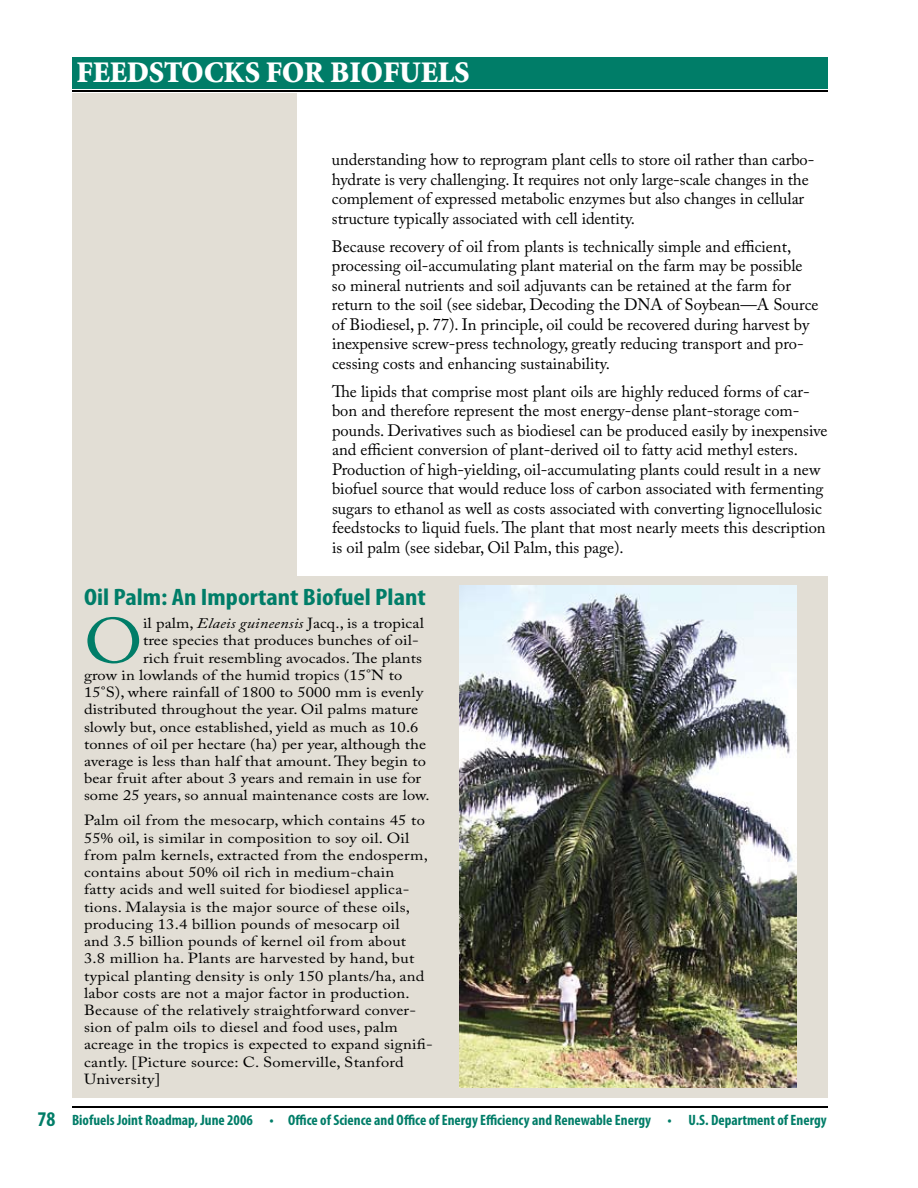
<style>
.page{position:relative;width:918px;height:1188px;background:#fff}
.page>*{position:absolute;margin:0;border:0;box-sizing:border-box;transform-origin:0 0}
.t1{font:63.15px "Adobe Caslon Pro";color:#007d68;scale:1.13 1}
.t2{font:900 30px "Minion Std";color:#fff}
.t3{font:700 condensed 23.85px "Myriad Pro";color:#007d68;scale:1.13 1}
.t4{font:16.5px/19.5px "Adobe Caslon Pro";color:#000}
.t5{font:700 condensed 15px "Myriad Pro";color:#007d68}
.t6{font:14.55px/17.2px "Adobe Caslon Pro";letter-spacing:.015em;color:#000;scale:1.13 1}
.s1{font-style:italic}
.s2{font-size:21px}
</style>
<div class="page">
<hr style="left:72px;top:1106px;width:756px;height:2px;background:#000">
<hr style="left:72px;top:90px;width:756px;height:2px;background:#000">
<div style="left:72px;top:93px;width:225px;height:1005px;background:#e2ded5"></div>
<div style="left:72px;top:57px;width:756px;height:31px;background:#007d68"></div>
<div style="left:72px;top:576px;width:756px;height:522px;background:#e2ded5"></div>
<img style="left:460px;top:586px;width:336px;height:501px">
<h2 class="t2" style="left:76px;top:57px;width:395px">FEEDSTOCKS FOR BIOFUELS</h2>
<p class="t4" style="left:332px;top:150px;width:484px">understanding how to reprogram plant cells to store oil rather than carbo&shy;hydrate is very challenging. It requires not only large-scale changes in the complement of expressed metabolic enzymes but also changes in cellular structure typically associated with cell identity.</p>
<p class="t4" style="left:332px;top:236px;width:488px">Because recovery of oil from plants is technically simple and efficient, processing oil-accumulating plant material on the farm may be possible so mineral nutrients and soil adjuvants can be retained at the farm for return to the soil (see sidebar, Decoding the DNA of Soybean—A Source of Biodiesel, p. 77). In principle, oil could be recovered during harvest by inexpensive screw-press technology, greatly reducing transport and pro&shy;cessing costs and enhancing sustainability.</p>
<p class="t4" style="left:332px;top:381px;width:497px">The lipids that comprise most plant oils are highly reduced forms of car&shy;bon and therefore represent the most energy-dense plant-storage com&shy;pounds. Derivatives such as biodiesel can be produced easily by inexpensive and efficient conversion of plant-derived oil to fatty acid methyl esters.<br>Production of high-yielding, oil-accumulating plants could result in a new biofuel source that would reduce loss of carbon associated with fermenting sugars to ethanol as well as costs associated with converting lignocellulosic feedstocks to liquid fuels. The plant that most nearly meets this description is oil palm (see sidebar, Oil Palm, this page).</p>
<h3 class="t3" style="left:84px;top:582px;width:304px">Oil Palm: An Important Biofuel Plant</h3>
<h1 class="t1" style="left:84px;top:604px;width:53px">O</h1>
<p class="t6" style="left:143px;top:614px;width:250px">il palm, <span class="s1">Elaeis guineensis</span> Jacq., is a tropical</p>
<p class="t6" style="left:143px;top:632px;width:245px">tree species that produces bunches of oil-</p>
<p class="t6" style="left:143px;top:649px;width:248px">rich fruit resembling avocados. The plants</p>
<p class="t6" style="left:84px;top:666px;width:283px">grow in lowlands of the humid tropics (15°N to</p>
<p class="t6" style="left:84px;top:683px;width:302px">15°S), where rainfall of 1800 to 5000 mm is evenly</p>
<p class="t6" style="left:84px;top:701px;width:297px">distributed throughout the year. Oil palms mature</p>
<p class="t6" style="left:84px;top:718px;width:298px">slowly but, once established, yield as much as 10.6</p>
<p class="t6" style="left:84px;top:735px;width:304px">tonnes of oil per hectare (ha) per year, although the</p>
<p class="t6" style="left:84px;top:752px;width:304px">average is less than half that amount. They begin to</p>
<p class="t6" style="left:84px;top:770px;width:300px">bear fruit after about 3 years and remain in use for</p>
<p class="t6" style="left:84px;top:787px;width:307px">some 25 years, so annual maintenance costs are low.</p>
<p class="t6" style="left:84px;top:812px;width:309px">Palm oil from the mesocarp, which contains 45 to 55% oil, is similar in composition to soy oil. Oil from palm kernels, extracted from the endosperm, contains about 50% oil rich in medium-chain<br>fatty acids and well suited for biodiesel applica&shy;tions. Malaysia is the major source of these oils, producing 13.4 billion pounds of mesocarp oil<br>and 3.5 billion pounds of kernel oil from about 3.8 million ha. Plants are harvested by hand, but typical planting density is only 150 plants/ha, and labor costs are not a major factor in production.<br>Because of the relatively straight-forward conver&shy;sion of palm oils to diesel and food uses, palm acreage in the tropics is expected to expand signifi&shy;cantly. [Picture source: C. Somerville, Stanford University]</p>
<p class="t5" style="left:38px;top:1111px;width:791px"><span class="s2">78</span> Biofuels Joint Roadmap, June 2006 • Office of Science and Office of Energy Efficiency and Renewable Energy • U.S. Department of Energy</p>
</div>
